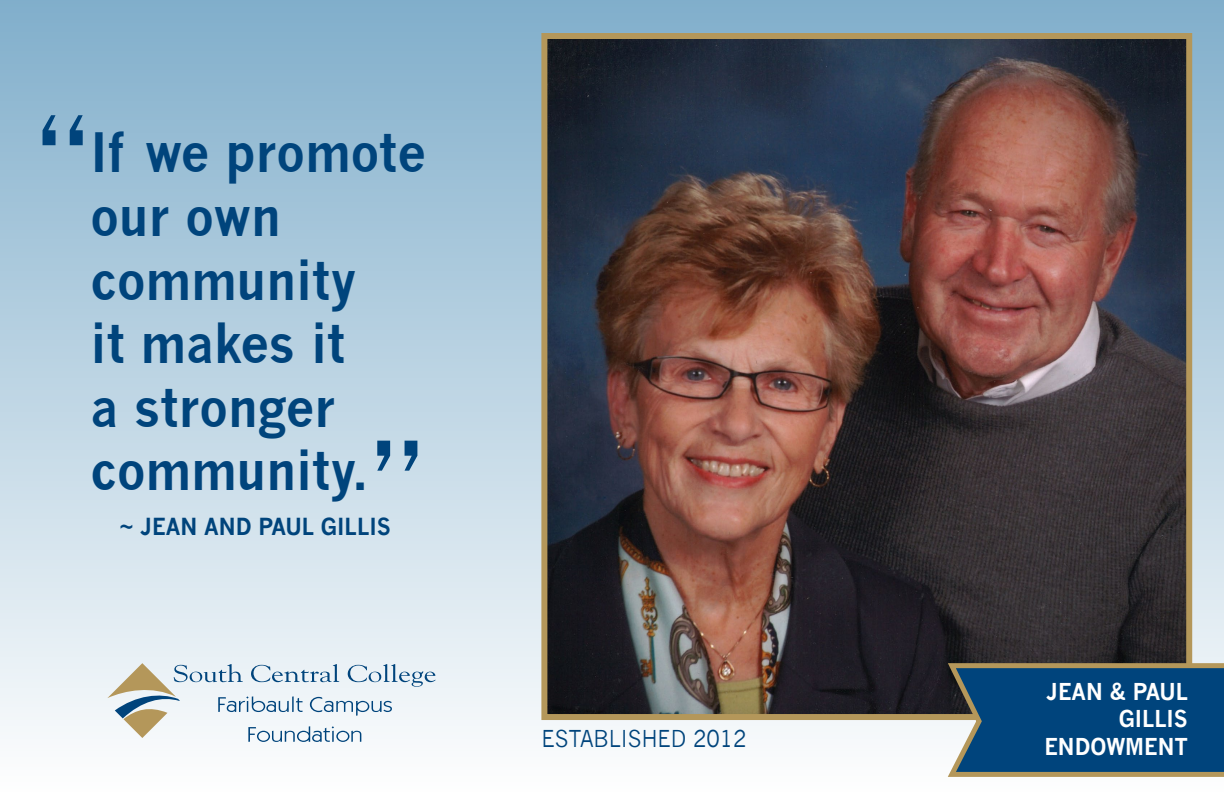
<style>
.page{position:relative;width:1224px;height:792px;background:#fff}
.page>*{position:absolute;margin:0;border:0;box-sizing:border-box;transform-origin:0 0}
.t1{font:700 94px "News Gothic";color:#00447c;scale:.94 1}
.t2{font:700 53px/63.6px "News Gothic";color:#00447c;scale:.94 1}
.t3{font:700 23px "News Gothic";color:#00447c;scale:.94 1}
.t4{font:700 22.7px/27.3px "News Gothic";color:#fff;text-align:right;scale:.94 1}
.t5{font:22.7px "News Gothic";color:#00447c;scale:.94 1}
</style>
<div class="page">
<div style="left:0;top:0;width:1224px;height:791px;background:linear-gradient(to bottom,#81aecb,#fefefe)"></div>
<img style="left:548px;top:40px;width:637px;height:673px">
<div style="left:541px;top:33px;width:651px;height:687px;border:6px solid #b4975a"></div>
<svg style="left:944px;top:659px;width:280px;height:120px;background:#23547a"></svg>
<svg style="left:107px;top:663px;width:329px;height:79px"></svg>
<h1 class="t1" style="left:35px;top:94px;width:55px">“</h1>
<p class="t2" style="left:91px;top:120px;width:358px">If we promote our own community<br>it makes it<br>a stronger community.</p>
<h1 class="t1" style="left:370px;top:419px;width:55px">”</h1>
<p class="t3" style="left:120px;top:512px;width:290px">~ JEAN AND PAUL GILLIS</p>
<p class="t5" style="left:541px;top:725px;width:220px">ESTABLISHED 2012</p>
<p class="t4" style="left:1044px;top:678px;width:154px">JEAN &amp; PAUL<br>GILLIS<br>ENDOWMENT</p>
</div>
